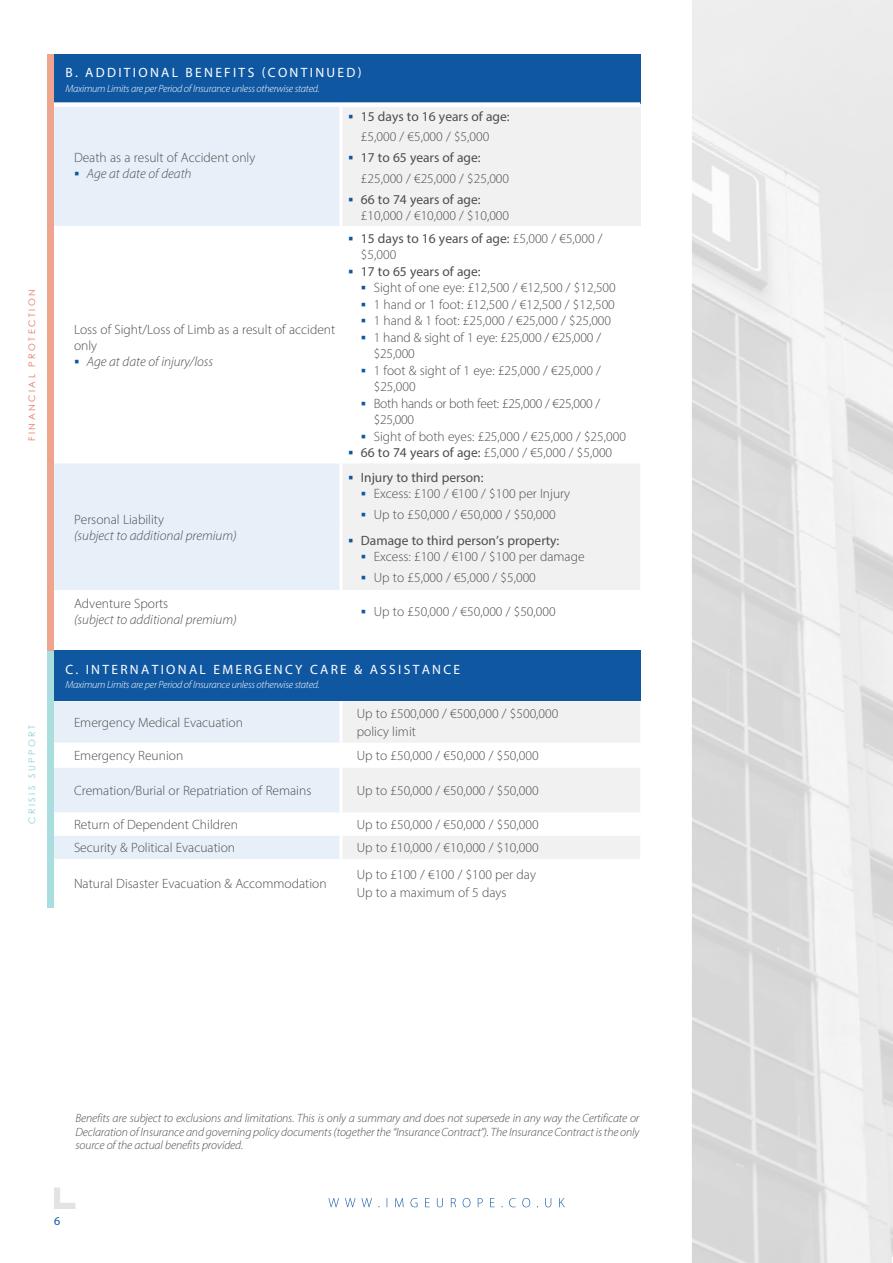
<style>
.page{position:relative;width:893px;height:1263px;background:#fff}
.page>*{position:absolute;margin:0;border:0;box-sizing:border-box;transform-origin:0 0}
.t1{font:300 13.5px/20.7px "Myriad Pro";color:#4d4d4f}
.t2{font:13.5px/16.5px "Myriad Pro";color:#4d4d4f}
.t3{font:italic 300 13.5px "Myriad Pro";color:#4d4d4f}
.t4{font:13.5px "Myriad Pro";letter-spacing:.17em;color:#fff}
.t5{font:300 13.5px "Myriad Pro";letter-spacing:-.02em;color:#4d4d4f}
.t6{font:italic 300 12px/13.5px "Myriad Pro";letter-spacing:-.01em;color:#4d4d4f;text-align:justify}
.t7{font:12px "Myriad Pro";color:#1057a2}
.t8{font:italic 300 10.5px "Myriad Pro";letter-spacing:-.025em;color:#fff}
.t9{font:9px "Century Gothic";letter-spacing:.28em;color:#e76f5c}
.t10{font:9px "Century Gothic";letter-spacing:.28em;color:#85d0d1}
.s1{font-weight:300}
.s2{font-weight:400}
</style>
<div class="page">
<div style="left:54px;top:54px;width:586px;height:51px;background:#1057a2"></div>
<div style="left:54px;top:107px;width:285px;height:119px;background:#e7f0f8"></div>
<div style="left:341px;top:105px;width:299px;height:121px;background:#f1f1f2"></div>
<hr style="left:339px;top:107px;width:3px;height:119px;background:#fff">
<div style="left:54px;top:102px;width:287px;height:5px;background:#fff"></div>
<div style="left:341px;top:102px;width:299px;height:5px;background:#fff"></div>
<div style="left:54px;top:651px;width:586px;height:50px;background:#1057a2"></div>
<div style="left:54px;top:701px;width:285px;height:42px;background:#e7f0f8"></div>
<div style="left:343px;top:701px;width:297px;height:41px;background:#f1f1f2"></div>
<svg style="left:54px;top:768px;width:586px;height:91px"></svg>
<hr style="left:339px;top:767px;width:3px;height:45px;background:#fff">
<hr style="left:339px;top:812px;width:3px;height:24px;background:#fff">
<hr style="left:339px;top:836px;width:3px;height:23px;background:#fff">
<img style="left:692px;top:0;width:201px;height:1263px">
<svg style="left:54px;top:1187px;width:21px;height:22px"></svg>
<div style="left:47px;top:651px;width:7px;height:257px;background:#add"></div>
<div style="left:47px;top:54px;width:7px;height:597px;background:#efa490"></div>
<svg style="left:329px;top:1198px;width:236px;height:9px"></svg>
<svg style="left:75px;top:172px;width:3px;height:4px"></svg>
<svg style="left:54px;top:463px;width:586px;height:127px"></svg>
<p class="t9" style="left:26px;top:441px;width:153px;rotate:-90deg">FINANCIAL PROTECTION</p>
<p class="t10" style="left:26px;top:824px;width:101px;rotate:-90deg">CRISIS SUPPORT</p>
<p class="t4" style="left:66px;top:64px;width:297px">B. ADDITIONAL BENEFITS (CONTINUED)</p>
<p class="t8" style="left:66px;top:82px;width:256px">Maximum Limits are per Period of Insurance unless otherwise stated.</p>
<p class="t1" style="left:74px;top:147px;width:183px">Death as a result of Accident only</p>
<p class="t3" style="left:87px;top:166px;width:106px">Age at date of death</p>
<p class="t1" style="left:74px;top:321px;width:263px;line-height:16.2px">Loss of Sight/Loss of Limb as a result of accident only</p>
<p class="t3" style="left:87px;top:353px;width:128px">Age at date of injury/loss</p>
<p class="t1" style="left:74px;top:509px;width:92px">Personal Liability</p>
<p class="t3" style="left:74px;top:527px;width:164px">(subject to additional premium)</p>
<p class="t1" style="left:74px;top:593px;width:96px">Adventure Sports</p>
<p class="t3" style="left:74px;top:611px;width:164px">(subject to additional premium)</p>
<p class="t2" style="left:361px;top:108px;width:150px">15 days to 16 years of age:</p>
<p class="t1" style="left:361px;top:126px;width:130px">£5,000 / €5,000 / $5,000</p>
<p class="t2" style="left:361px;top:149px;width:121px">17 to 65 years of age:</p>
<p class="t1" style="left:361px;top:168px;width:150px">£25,000 / €25,000 / $25,000</p>
<p class="t2" style="left:361px;top:191px;width:121px">66 to 74 years of age:</p>
<p class="t1" style="left:361px;top:205px;width:150px">£10,000 / €10,000 / $10,000</p>
<p class="t2" style="left:361px;top:229px;width:243px">15 days to 16 years of age: <span class="s1">£5,000 / €5,000 / $5,000</span></p>
<p class="t2" style="left:361px;top:262px;width:121px">17 to 65 years of age:</p>
<p class="t1" style="left:374px;top:277px;width:244px">Sight of one eye: £12,500 / €12,500 / $12,500</p>
<p class="t1" style="left:374px;top:293px;width:243px">1 hand or 1 foot: £12,500 / €12,500 / $12,500</p>
<p class="t1" style="left:374px;top:310px;width:239px">1 hand &amp; 1 foot: £25,000 / €25,000 / $25,000</p>
<p class="t1" style="left:374px;top:326px;width:229px">1 hand &amp; sight of 1 eye: £25,000 / €25,000 /</p>
<p class="t1" style="left:374px;top:343px;width:43px">$25,000</p>
<p class="t1" style="left:374px;top:359px;width:229px">1 foot &amp; sight of 1 eye: £25,000 / €25,000 /</p>
<p class="t1" style="left:374px;top:376px;width:43px">$25,000</p>
<p class="t5" style="left:374px;top:395px;width:228px">Both hands or both feet: £25,000 / €25,000 /</p>
<p class="t1" style="left:374px;top:409px;width:42px">$25,000</p>
<p class="t1" style="left:374px;top:425px;width:254px">Sight of both eyes: £25,000 / €25,000 / $25,000</p>
<p class="t1" style="left:361px;top:442px;width:253px"><span class="s2">66 to 74 years of age:</span> £5,000 / €5,000 / $5,000</p>
<p class="t2" style="left:361px;top:469px;width:124px">Injury to third person:</p>
<p class="t1" style="left:374px;top:483px;width:198px">Excess: £100 / €100 / $100 per Injury<br>Up to £50,000 / €50,000 / $50,000</p>
<p class="t2" style="left:361px;top:532px;width:200px">Damage to third person’s property:</p>
<p class="t1" style="left:374px;top:546px;width:212px">Excess: £100 / €100 / $100 per damage<br>Up to £5,000 / €5,000 / $5,000</p>
<p class="t1" style="left:374px;top:601px;width:183px">Up to £50,000 / €50,000 / $50,000</p>
<p class="t4" style="left:66px;top:661px;width:396px">C. INTERNATIONAL EMERGENCY CARE &amp; ASSISTANCE</p>
<p class="t8" style="left:66px;top:678px;width:256px">Maximum Limits are per Period of Insurance unless otherwise stated.</p>
<p class="t1" style="left:74px;top:712px;width:170px">Emergency Medical Evacuation</p>
<p class="t1" style="left:357px;top:704px;width:203px;line-height:18px">Up to £500,000 / €500,000 / $500,000 policy limit</p>
<p class="t1" style="left:74px;top:745px;width:111px">Emergency Reunion</p>
<p class="t1" style="left:357px;top:745px;width:183px">Up to £50,000 / €50,000 / $50,000</p>
<p class="t1" style="left:74px;top:780px;width:239px">Cremation/Burial or Repatriation of Remains</p>
<p class="t1" style="left:357px;top:780px;width:183px">Up to £50,000 / €50,000 / $50,000</p>
<p class="t1" style="left:74px;top:814px;width:165px">Return of Dependent Children</p>
<p class="t1" style="left:357px;top:814px;width:183px">Up to £50,000 / €50,000 / $50,000</p>
<p class="t1" style="left:74px;top:837px;width:163px">Security &amp; Political Evacuation</p>
<p class="t1" style="left:357px;top:837px;width:183px">Up to £10,000 / €10,000 / $10,000</p>
<p class="t1" style="left:74px;top:873px;width:254px">Natural Disaster Evacuation &amp; Accommodation</p>
<p class="t1" style="left:357px;top:865px;width:181px;line-height:18px">Up to £100 / €100 / $100 per day<br>Up to a maximum of 5 days</p>
<p class="t6" style="left:75px;top:1111px;width:565px">Benefits are subject to exclusions and limitations. This is only a summary and does not supersede in any way the Certificate or Declaration of Insurance and governing policy documents (together the “Insurance Contract”). The Insurance Contract is the only source of the actual benefits provided.</p>
<p class="t7" style="left:54px;top:1213px;width:8px">6</p>
</div>
